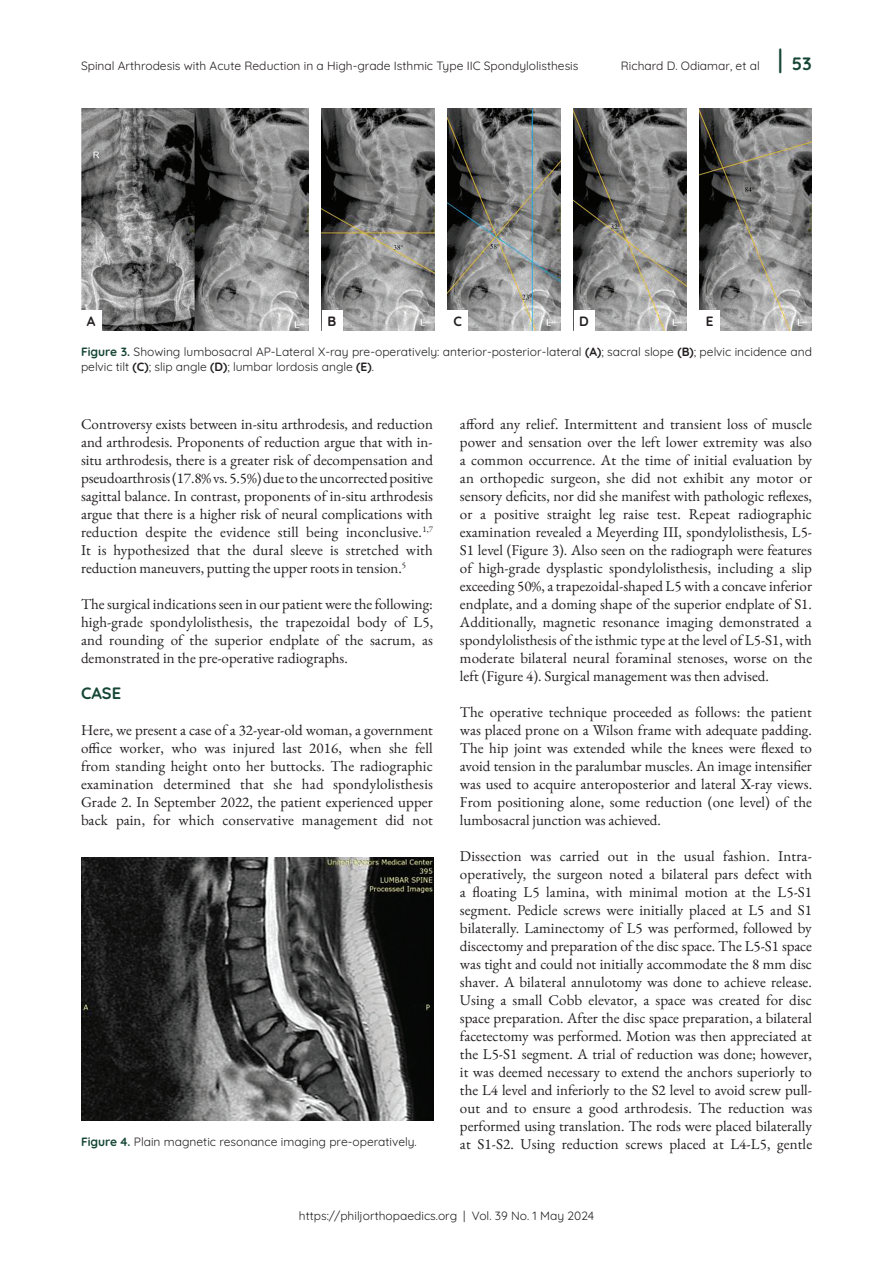
<style>
.page{position:relative;width:893px;height:1263px;background:#fff}
.page>*{position:absolute;margin:0;border:0;box-sizing:border-box;transform-origin:0 0}
.t1{font:700 27px "Quicksand";color:#164636;scale:.67 1}
.t2{font:700 18px "Quicksand";color:#164636}
.t3{font:700 16.5px "Quicksand";color:#164636}
.t4{font:15px/18px "EB Garamond";color:#231f20;text-align:justify}
.t5{font:700 13.5px "Quicksand";color:#231f20}
.t6{font:12px/15px "Quicksand";color:#231f20}
.s1{font-weight:700;color:#164636}
.s2{font-weight:700}
</style>
<div class="page">
<img style="left:448px;top:108px;width:112px;height:223px">
<div style="left:448px;top:310px;width:20px;height:21px;background:#fff"></div>
<img style="left:700px;top:108px;width:112px;height:223px">
<div style="left:700px;top:310px;width:20px;height:21px;background:#fff"></div>
<img style="left:81px;top:108px;width:227px;height:223px">
<div style="left:81px;top:310px;width:20px;height:21px;background:#fff"></div>
<img style="left:322px;top:108px;width:112px;height:223px">
<div style="left:322px;top:310px;width:20px;height:21px;background:#fff"></div>
<img style="left:574px;top:108px;width:112px;height:223px">
<div style="left:574px;top:310px;width:20px;height:21px;background:#fff"></div>
<img style="left:81px;top:857px;width:352px;height:263px">
<h1 class="t1" style="left:778px;top:38px;width:8px">|</h1>
<p class="t6" style="left:81px;top:57px;width:499px">Spinal Arthrodesis with Acute Reduction in a High-grade Isthmic Type IIC Spondylolisthesis</p>
<p class="t6" style="left:621px;top:57px;width:140px">Richard D. Odiamar, et al</p>
<p class="t2" style="left:792px;top:49px;width:22px">53</p>
<p class="t5" style="left:87px;top:310px;width:10px">A</p>
<p class="t5" style="left:328px;top:310px;width:10px">B</p>
<p class="t5" style="left:454px;top:310px;width:10px">C</p>
<p class="t5" style="left:579px;top:310px;width:11px">D</p>
<p class="t5" style="left:706px;top:310px;width:9px">E</p>
<p class="t6" style="left:81px;top:343px;width:732px"><span class="s1">Figure 3.</span> Showing lumbosacral AP-Lateral X-ray pre-operatively: anterior-posterior-lateral <span class="s2">(A)</span>; sacral slope <span class="s2">(B)</span>; pelvic incidence and pelvic tilt <span class="s2">(C)</span>; slip angle <span class="s2">(D)</span>; lumbar lordosis angle <span class="s2">(E)</span>.</p>
<p class="t4" style="left:81px;top:415px;width:354px">Controversy exists between in-situ arthrodesis, and reduction and arthrodesis. Proponents of reduction argue that with in&shy;situ arthrodesis, there is a greater risk of decompensation and pseudoarthrosis (17.8% vs. 5.5%) due to the uncorrected positive sagittal balance. In contrast, proponents of in-situ arthrodesis argue that there is a higher risk of neural complications with reduction despite the evidence still being inconclusive.<sup>1,7<br></sup>It is hypothesized that the dural sleeve is stretched with reduction maneuvers, putting the upper roots in tension.<sup>5</sup></p>
<p class="t4" style="left:81px;top:595px;width:354px">The surgical indications seen in our patient were the following: high-grade spondylolisthesis, the trapezoidal body of L5, and rounding of the superior endplate of the sacrum, as demonstrated in the pre-operative radiographs.</p>
<p class="t3" style="left:81px;top:680px;width:42px">CASE</p>
<p class="t4" style="left:81px;top:721px;width:354px">Here, we present a case of a 32-year-old woman, a government office worker, who was injured last 2016, when she fell from standing height onto her buttocks. The radiographic examination determined that she had spondylolisthesis Grade 2. In September 2022, the patient experienced upper back pain, for which conservative management did not</p>
<p class="t6" style="left:81px;top:1133px;width:337px"><span class="s1">Figure 4.</span> Plain magnetic resonance imaging pre-operatively.</p>
<p class="t4" style="left:460px;top:415px;width:354px">afford any relief. Intermittent and transient loss of muscle power and sensation over the left lower extremity was also a common occurrence. At the time of initial evaluation by an orthopedic surgeon, she did not exhibit any motor or sensory deficits, nor did she manifest with pathologic reflexes, or a positive straight leg raise test. Repeat radiographic examination revealed a Meyerding III, spondylolisthesis, L5- S1 level (Figure 3). Also seen on the radiograph were features of high-grade dysplastic spondylolisthesis, including a slip exceeding 50%, a trapezoidal-shaped L5 with a concave inferior endplate, and a doming shape of the superior endplate of S1.<br>Additionally, magnetic resonance imaging demonstrated a spondylolisthesis of the isthmic type at the level of L5-S1, with moderate bilateral neural foraminal stenoses, worse on the left (Figure 4). Surgical management was then advised.</p>
<p class="t4" style="left:460px;top:703px;width:354px">The operative technique proceeded as follows: the patient was placed prone on a Wilson frame with adequate padding.<br>The hip joint was extended while the knees were flexed to avoid tension in the paralumbar muscles. An image intensifier was used to acquire anteroposterior and lateral X-ray views.<br>From positioning alone, some reduction (one level) of the lumbosacral junction was achieved.</p>
<p class="t4" style="left:460px;top:847px;width:354px">Dissection was carried out in the usual fashion. Intra&shy;operatively, the surgeon noted a bilateral pars defect with a floating L5 lamina, with minimal motion at the L5-S1 segment. Pedicle screws were initially placed at L5 and S1 bilaterally. Laminectomy of L5 was performed, followed by discectomy and preparation of the disc space. The L5-S1 space was tight and could not initially accommodate the 8 mm disc shaver. A bilateral annulotomy was done to achieve release.<br>Using a small Cobb elevator, a space was created for disc space preparation. After the disc space preparation, a bilateral facetectomy was performed. Motion was then appreciated at the L5-S1 segment. A trial of reduction was done; however, it was deemed necessary to extend the anchors superiorly to the L4 level and inferiorly to the S2 level to avoid screw pull&shy;out and to ensure a good arthrodesis. The reduction was performed using translation. The rods were placed bilaterally at S1-S2. Using reduction screws placed at L4-L5, gentle</p>
<p class="t6" style="left:299px;top:1207px;width:297px">https://philjorthopaedics.org | Vol. 39 No. 1 May 2024</p>
</div>
